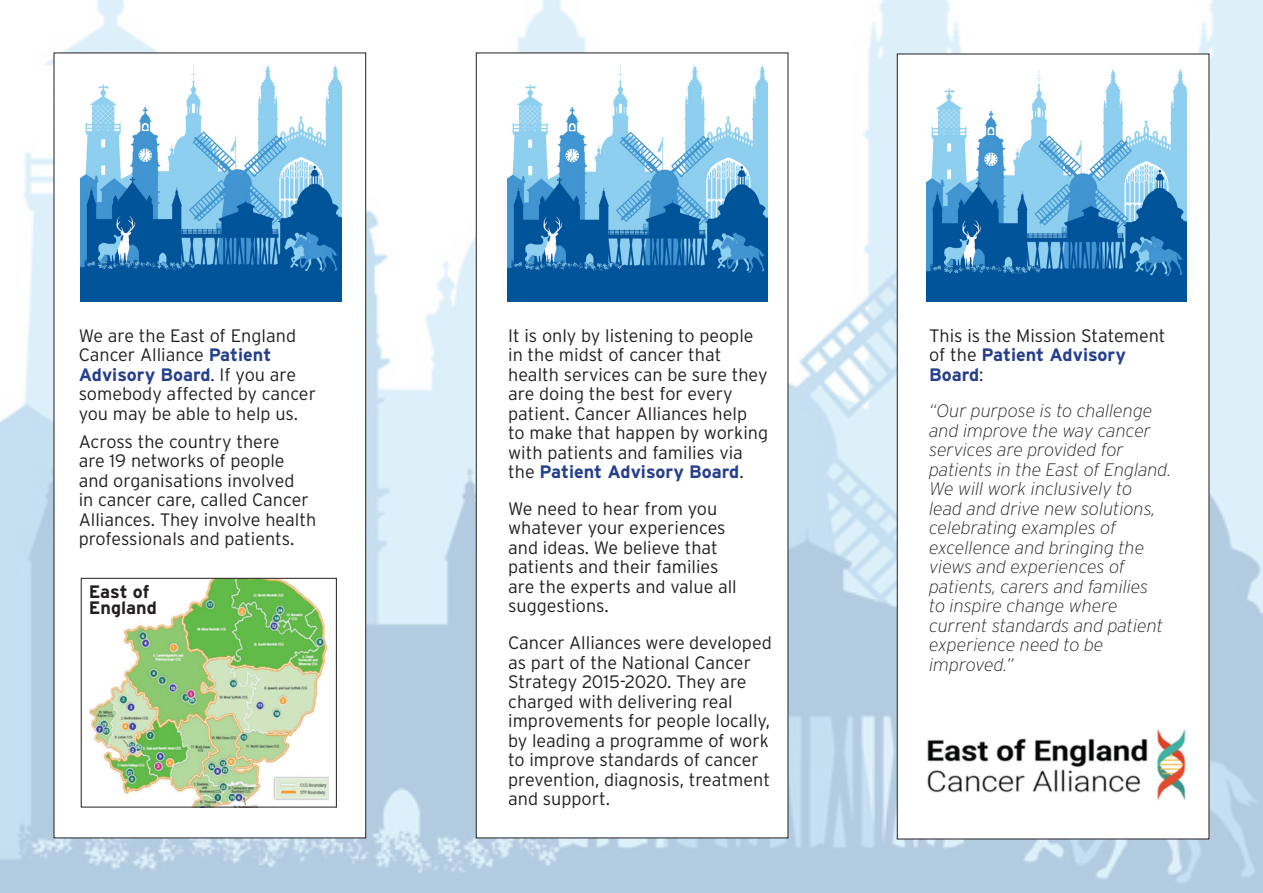
<style>
.page{position:relative;width:1263px;height:893px;background:#fff}
.page>*{position:absolute;margin:0;border:0;box-sizing:border-box;transform-origin:0 0}
.t1{font:300 18px/19.5px "Interstate";color:#231f20}
.t2{font:italic 200 18px/19.5px "Interstate";color:#231f20}
.t3{font:700 18px/16.5px "Interstate";color:#231f20}
.s1{font-weight:700;color:#253f8e}
</style>
<div class="page">
<img style="left:0;top:0;width:1263px;height:893px">
<div style="left:54px;top:53px;width:312px;height:785px;background:#fff"></div>
<div style="left:476px;top:53px;width:312px;height:785px;background:#fff"></div>
<div style="left:897px;top:54px;width:312px;height:785px;background:#fff"></div>
<img style="left:81px;top:64px;width:260px;height:238px">
<img style="left:507px;top:64px;width:261px;height:238px">
<img style="left:926px;top:68px;width:261px;height:234px">
<img style="left:89px;top:580px;width:239px;height:225px">
<div style="left:81px;top:578px;width:256px;height:229px;border:1px solid #231f20"></div>
<img style="left:927px;top:729px;width:259px;height:71px">
<p class="t1" style="left:79px;top:326px;width:239px">We are the East of England<br>Cancer Alliance <span class="s1">Patient<br>Advisory Board</span>. If you are somebody affected by cancer you may be able to help us.</p>
<p class="t1" style="left:79px;top:432px;width:239px">Across the country there<br>are 19 networks of people and organisations involved<br>in cancer care, called Cancer<br>Alliances. They involve health professionals and patients.</p>
<p class="t3" style="left:89px;top:583px;width:70px">East of<br>England</p>
<p class="t1" style="left:508px;top:326px;width:261px">It is only by listening to people in the midst of cancer that health services can be sure they are doing the best for every patient. Cancer Alliances help<br>to make that happen by working with patients and families via the <span class="s1">Patient Advisory Board</span>.</p>
<p class="t1" style="left:508px;top:499px;width:230px">We need to hear from you whatever your experiences and ideas. We believe that patients and their families are the experts and value all suggestions.</p>
<p class="t1" style="left:508px;top:633px;width:265px">Cancer Alliances were developed as part of the National Cancer<br>Strategy 2015-2020. They are charged with delivering real improvements for people locally, by leading a programme of work to improve standards of cancer prevention, diagnosis, treatment and support.</p>
<p class="t1" style="left:929px;top:326px;width:238px">This is the Mission Statement of the <span class="s1">Patient Advisory<br>Board</span>:</p>
<p class="t2" style="left:929px;top:401px;width:244px">“Our purpose is to challenge and improve the way cancer services are provided for patients in the East of England.<br>We will work inclusively to<br>lead and drive new solutions, celebrating examples of excellence and bringing the views and experiences of patients, carers and families<br>to inspire change where current standards and patient experience need to be improved.”</p>
</div>
